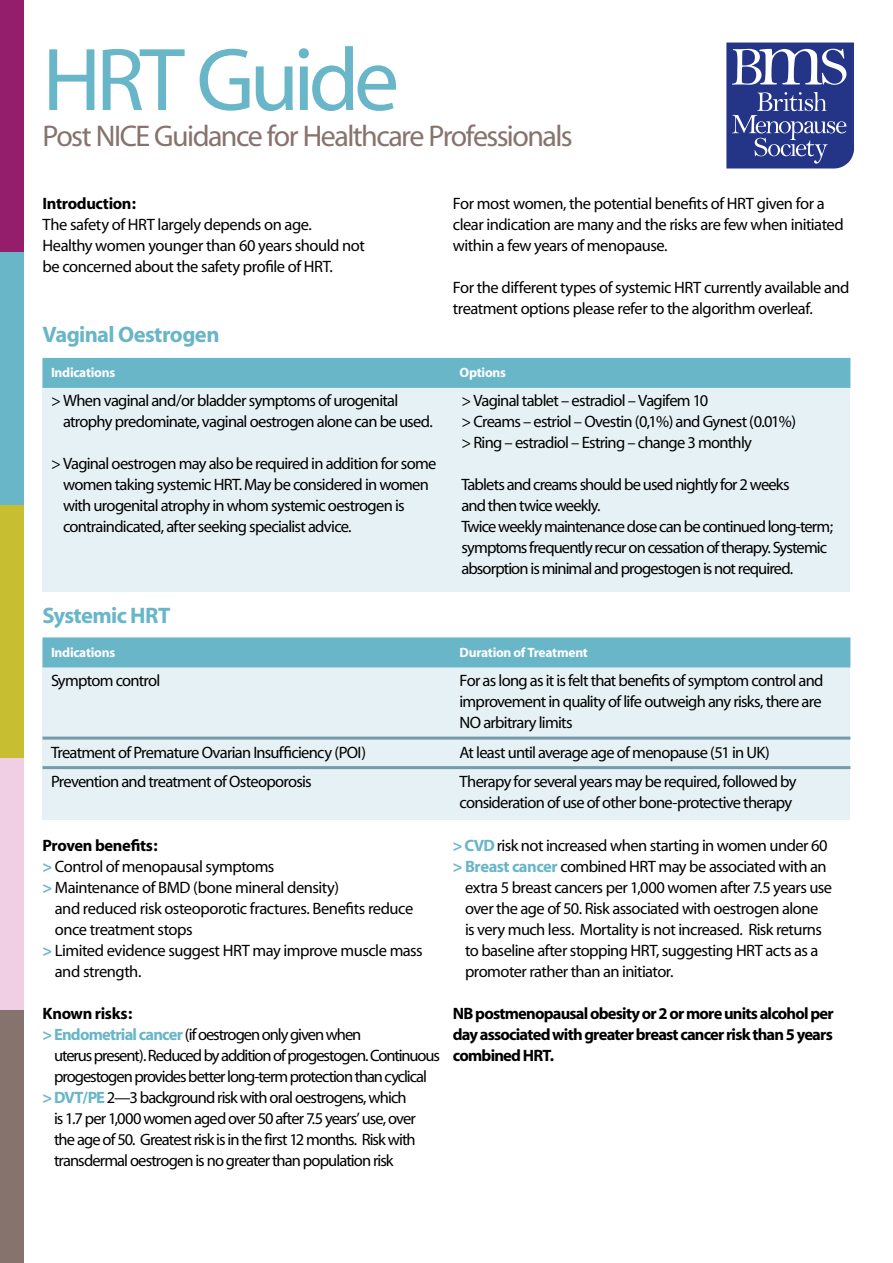
<style>
.page{position:relative;width:893px;height:1263px;background:#fff}
.page>*{position:absolute;margin:0;border:0;box-sizing:border-box;transform-origin:0 0}
.t1{font:90px "Myriad";letter-spacing:-.06em;color:#69b6c9}
.t2{font:30px "Myriad";letter-spacing:-.05em;color:#87736d}
.t3{font:700 22.5px "Myriad";letter-spacing:-.03em;color:#69b6c9}
.t4{font:16.5px/21px "Myriad";letter-spacing:-.04em;color:#000}
.t5{font:16.5px "Myriad";letter-spacing:-.065em;color:#000}
.t6{font:700 16.5px/21px "Myriad";letter-spacing:-.045em;color:#000;text-align:justify}
.t7{font:16.5px "Myriad";letter-spacing:-.06em;color:#000}
.t8{font:700 16.5px "Myriad";letter-spacing:-.02em;color:#000}
.t9{font:700 13.5px "Myriad";letter-spacing:-.02em;color:#fff}
.s1{font-weight:700;color:#69b6c9}
</style>
<div class="page">
<svg style="left:726px;top:43px;width:128px;height:125px"></svg>
<div style="left:0;top:0;width:23px;height:252px;background:#941e6c"></div>
<div style="left:0;top:252px;width:23px;height:253px;background:#69b6c9"></div>
<div style="left:0;top:505px;width:23px;height:253px;background:#c7be32"></div>
<div style="left:0;top:758px;width:23px;height:252px;background:#f0cfe5"></div>
<div style="left:0;top:1010px;width:23px;height:253px;background:#87736d"></div>
<div style="left:43px;top:388px;width:807px;height:204px;background:#e6f1f5"></div>
<div style="left:43px;top:639px;width:807px;height:180px;background:#e6f1f5"></div>
<div style="left:43px;top:637px;width:807px;height:30px;background:#69b6c9"></div>
<hr style="left:43px;top:737px;width:807px;height:3px;background:#749ba9">
<hr style="left:43px;top:766px;width:807px;height:3px;background:#749ba9">
<div style="left:43px;top:358px;width:807px;height:30px;background:#69b6c9"></div>
<h1 class="t1" style="left:43px;top:35px;width:358px">HRT Guide</h1>
<h2 class="t2" style="left:43px;top:121px;width:532px">Post NICE Guidance for Healthcare Professionals</h2>
<p class="t8" style="left:43px;top:195px;width:95px">Introduction:</p>
<p class="t4" style="left:43px;top:215px;width:324px">The safety of HRT largely depends on age.<br>Healthy women younger than 60 years should not be concerned about the safety profile of HRT.</p>
<h3 class="t3" style="left:43px;top:323px;width:178px">Vaginal Oestrogen</h3>
<p class="t4" style="left:453px;top:194px;width:392px">For most women, the potential benefits of HRT given for a clear indication are many and the risks are few when initiated within a few years of menopause.</p>
<p class="t4" style="left:453px;top:278px;width:398px">For the different types of systemic HRT currently available and treatment options please refer to the algorithm overleaf.</p>
<p class="t9" style="left:51px;top:366px;width:66px">Indications</p>
<p class="t9" style="left:460px;top:366px;width:48px">Options</p>
<p class="t4" style="left:63px;top:390px;width:371px;text-indent:-12px">&gt; When vaginal and/or bladder symptoms of urogenital atrophy predominate, vaginal oestrogen alone can be used.</p>
<p class="t4" style="left:63px;top:453px;width:375px;text-indent:-12px">&gt; Vaginal oestrogen may also be required in addition for some women taking systemic HRT. May be considered in women with urogenital atrophy in whom systemic oestrogen is contraindicated, after seeking specialist advice.</p>
<h3 class="t3" style="left:43px;top:603px;width:129px">Systemic HRT</h3>
<p class="t4" style="left:461px;top:391px;width:336px">&gt; Vaginal tablet – estradiol – Vagifem 10<br>&gt; Creams – estriol – Ovestin (0,1%) and Gynest (0.01%) &gt; Ring – estradiol – Estring – change 3 monthly</p>
<p class="t4" style="left:461px;top:475px;width:373px">Tablets and creams should be used nightly for 2 weeks<br>and then twice weekly.<br>Twice weekly maintenance dose can be continued long-term; symptoms frequently recur on cessation of therapy. Systemic absorption is minimal and progestogen is not required.</p>
<p class="t9" style="left:51px;top:645px;width:66px">Indications</p>
<p class="t9" style="left:460px;top:645px;width:130px">Duration of Treatment</p>
<p class="t4" style="left:51px;top:671px;width:111px">Symptom control</p>
<p class="t4" style="left:460px;top:671px;width:365px;text-align:justify">For as long as it is felt that benefits of symptom control and improvement in quality of life outweigh any risks, there are NO arbitrary limits</p>
<p class="t4" style="left:51px;top:742px;width:317px">Treatment of Premature Ovarian Insufficiency (POI)</p>
<p class="t4" style="left:460px;top:742px;width:312px">At least until average age of menopause (51 in UK)</p>
<p class="t4" style="left:51px;top:772px;width:262px">Prevention and treatment of Osteoporosis</p>
<p class="t4" style="left:460px;top:772px;width:338px">Therapy for several years may be required, followed by consideration of use of other bone-protective therapy</p>
<p class="t8" style="left:43px;top:837px;width:117px">Proven benefits:</p>
<p class="t4" style="left:43px;top:856px;width:233px"><span class="s1">&gt;</span> Control of menopausal symptoms</p>
<p class="t4" style="left:43px;top:877px;width:298px"><span class="s1">&gt;</span> Maintenance of BMD (bone mineral density)</p>
<p class="t4" style="left:55px;top:898px;width:360px">and reduced risk osteoporotic fractures. Benefits reduce</p>
<p class="t4" style="left:55px;top:919px;width:139px">once treatment stops</p>
<p class="t4" style="left:43px;top:940px;width:382px"><span class="s1">&gt;</span> Limited evidence suggest HRT may improve muscle mass</p>
<p class="t4" style="left:55px;top:961px;width:88px">and strength.</p>
<p class="t8" style="left:43px;top:1005px;width:91px">Known risks:</p>
<p class="t7" style="left:43px;top:1026px;width:320px"><span class="s1">&gt; Endometrial cancer</span> (if oestrogen only given when</p>
<p class="t5" style="left:54px;top:1047px;width:388px">uterus present). Reduced by addition of progestogen. Continuous</p>
<p class="t5" style="left:54px;top:1068px;width:374px">progestogen provides better long-term protection than cyclical</p>
<p class="t4" style="left:43px;top:1087px;width:366px"><span class="s1">&gt; DVT/PE</span> 2—3 background risk with oral oestrogens, which</p>
<p class="t4" style="left:54px;top:1108px;width:363px">is 1.7 per 1,000 women aged over 50 after 7.5 years’ use, over</p>
<p class="t4" style="left:54px;top:1129px;width:363px">the age of 50. Greatest risk is in the first 12 months. Risk with</p>
<p class="t4" style="left:54px;top:1150px;width:341px">transdermal oestrogen is no greater than population risk</p>
<p class="t4" style="left:453px;top:835px;width:376px"><span class="s1">&gt; CVD</span> risk not increased when starting in women under 60</p>
<p class="t4" style="left:453px;top:856px;width:375px"><span class="s1">&gt; Breast cancer</span> combined HRT may be associated with an</p>
<p class="t4" style="left:465px;top:877px;width:369px">extra 5 breast cancers per 1,000 women after 7.5 years use</p>
<p class="t4" style="left:465px;top:898px;width:355px">over the age of 50. Risk associated with oestrogen alone</p>
<p class="t4" style="left:465px;top:919px;width:358px">is very much less. Mortality is not increased. Risk returns</p>
<p class="t4" style="left:465px;top:940px;width:355px">to baseline after stopping HRT, suggesting HRT acts as a</p>
<p class="t4" style="left:465px;top:961px;width:210px">promoter rather than an initiator.</p>
<p class="t6" style="left:453px;top:1003px;width:382px">NB postmenopausal obesity or 2 or more units alcohol per day associated with greater breast cancer risk than 5 years combined HRT.</p>
</div>
